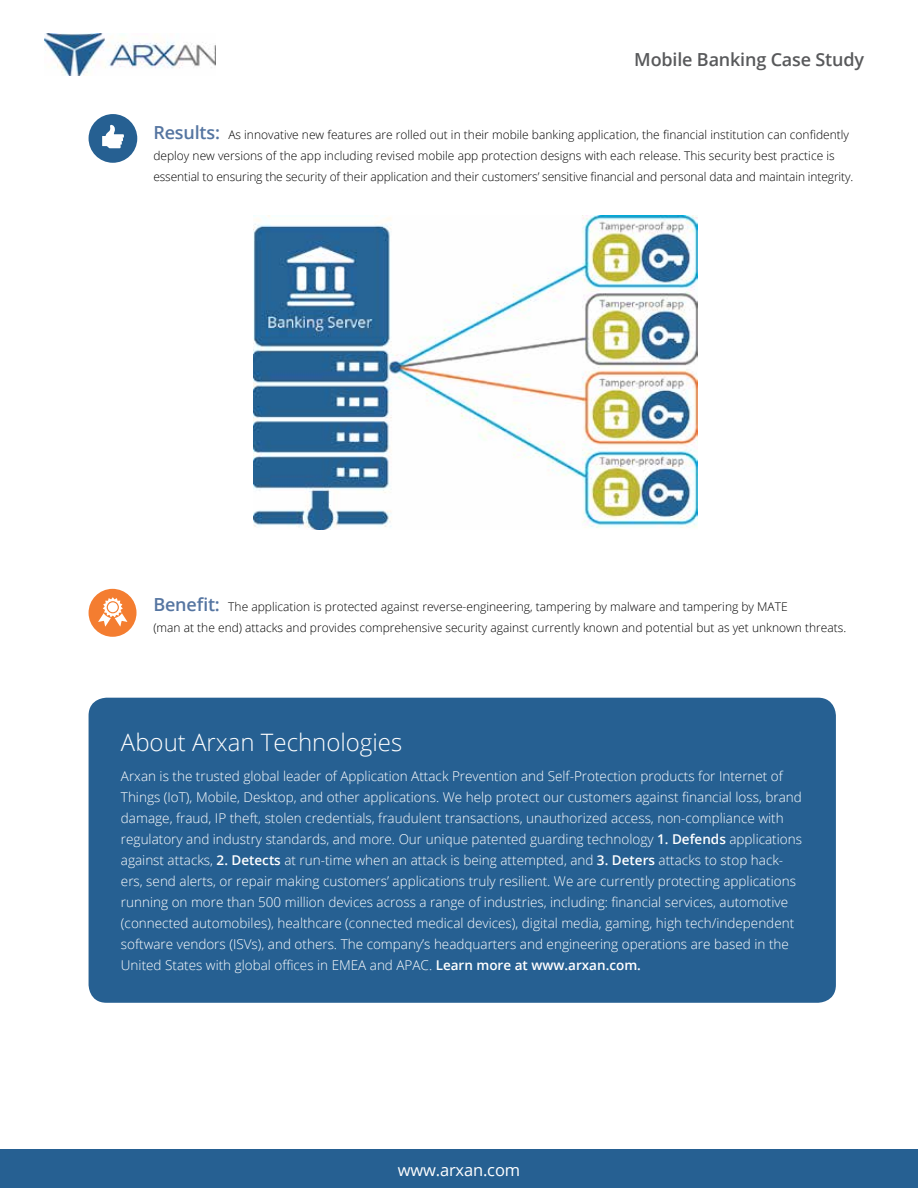
<style>
.page{position:relative;width:918px;height:1188px;background:#fff}
.page>*{position:absolute;margin:0;border:0;box-sizing:border-box;transform-origin:0 0}
.t1{font:300 24px "Open Sans";color:#fff}
.t2{font:600 18px "Open Sans";letter-spacing:-.01em;color:#58595b}
.t3{font:16.5px "Open Sans";letter-spacing:-.01em;color:#fff}
.t4{font:300 13.5px/21px "Open Sans";color:#fff}
.t5{font:300 12px/21px "Open Sans";color:#000}
.s1{font-weight:600;font-size:18px;color:#5575a1}
.s2{font-weight:600}
</style>
<div class="page">
<img style="left:45px;top:33px;width:171px;height:42px">
<div style="left:0;top:1150px;width:918px;height:38px;background:#266092"></div>
<div style="left:0;top:1149px;width:918px;height:39px;border:2px solid #266092"></div>
<div style="left:89px;top:698px;width:747px;height:305px;background:#266092;border-radius:18px"></div>
<img style="left:253px;top:216px;width:444px;height:313px">
<div style="left:88px;top:114px;width:49px;height:49px;background:#266092;border-radius:50%"></div>
<svg style="left:102px;top:125px;width:22px;height:23px"></svg>
<div style="left:88px;top:589px;width:49px;height:48px;background:#f47d30;border-radius:50%"></div>
<svg style="left:98px;top:597px;width:29px;height:30px"></svg>
<div style="left:108px;top:602px;width:10px;height:10px;background:#fff;border-radius:50%"></div>
<h2 class="t2" style="left:634px;top:47px;width:231px">Mobile Banking Case Study</h2>
<p class="t5" style="left:153px;top:124px;width:701px"><span class="s1">Results:</span> As innovative new features are rolled out in their mobile banking application, the financial institution can confidently deploy new versions of the app including revised mobile app protection designs with each release. This security best practice is essential to ensuring the security of their application and their customers’ sensitive financial and personal data and maintain integrity.</p>
<p class="t5" style="left:153px;top:596px;width:694px"><span class="s1">Benefit:</span> The application is protected against reverse-engineering, tampering by malware and tampering by MATE<br>(man at the end) attacks and provides comprehensive security against currently known and potential but as yet unknown threats.</p>
<h1 class="t1" style="left:121px;top:726px;width:283px">About Arxan Technologies</h1>
<p class="t4" style="left:121px;top:765px;width:683px">Arxan is the trusted global leader of Application Attack Prevention and Self-Protection products for Internet of Things (IoT), Mobile, Desktop, and other applications. We help protect our customers against financial loss, brand damage, fraud, IP theft, stolen credentials, fraudulent transactions, unauthorized access, non-compliance with regulatory and industry standards, and more. Our unique patented guarding technology <span class="s2">1. Defends</span> applications against attacks, <span class="s2">2. Detects</span> at run-time when an attack is being attempted, and <span class="s2">3. Deters</span> attacks to stop hack&shy;ers, send alerts, or repair making customers’ applications truly resilient. We are currently protecting applications running on more than 500 million devices across a range of industries, including: financial services, automotive (connected automobiles), healthcare (connected medical devices), digital media, gaming, high tech/independent software vendors (ISVs), and others. The company’s headquarters and engineering operations are based in the United States with global offices in EMEA and APAC. <span class="s2">Learn more at www.arxan.com.</span></p>
<p class="t3" style="left:398px;top:1158px;width:124px">www.arxan.com</p>
</div>
